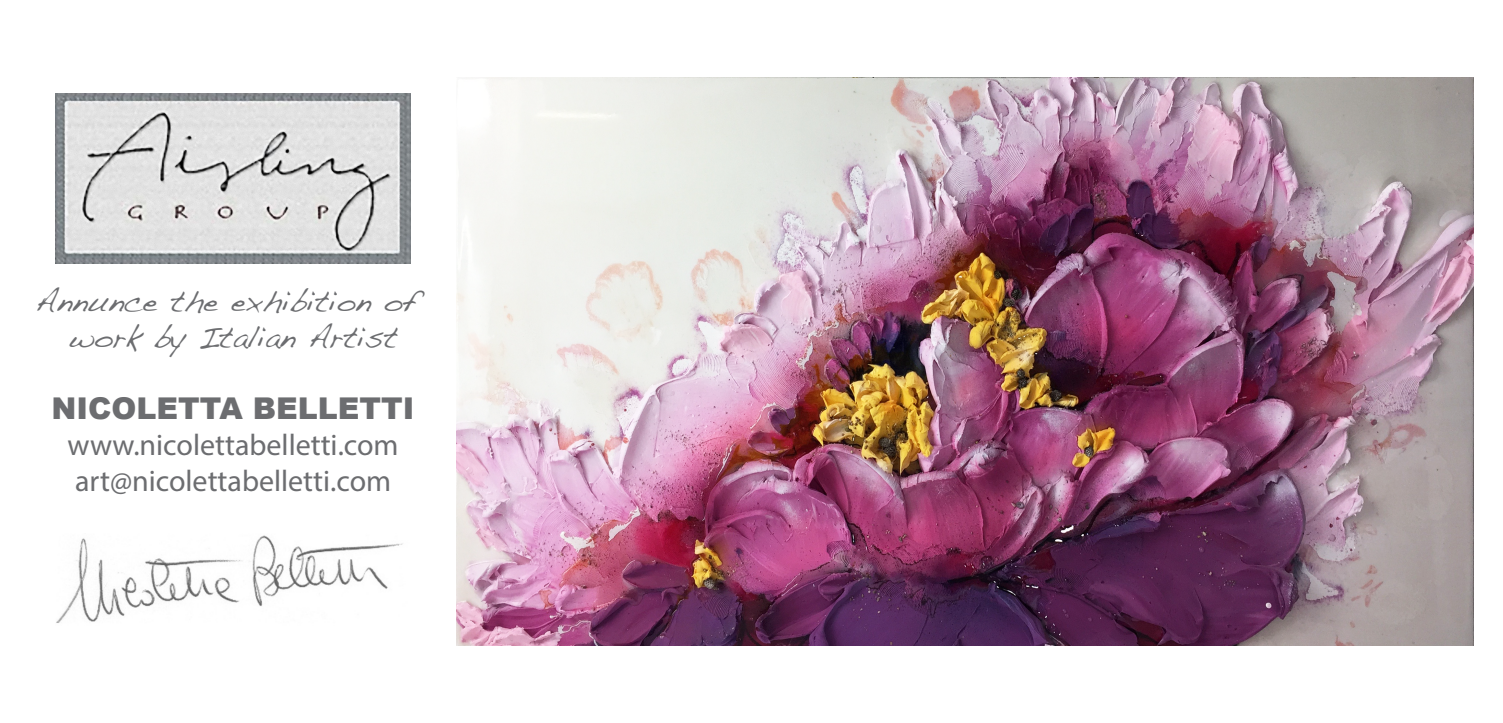
<style>
.page{position:relative;width:1503px;height:723px;background:#fff}
.page>*{position:absolute;margin:0;border:0;box-sizing:border-box;transform-origin:0 0}
.t1{font:30px/36px "Myriad Pro";color:#6c6d70}
.t2{font:30px/36px "Handwriting Dakota";color:#6c6d70;text-align:center}
.t3{font:900 30px "Arial";color:#6c6d70}
</style>
<div class="page">
<img style="left:56px;top:94px;width:354px;height:170px">
<img style="left:56px;top:535px;width:347px;height:88px">
<img style="left:456px;top:78px;width:1017px;height:567px">
<p class="t2" style="left:35px;top:283px;width:385px">Annunce the exhibition of work by Italian Artist</p>
<p class="t3" style="left:52px;top:387px;width:364px">NICOLETTA BELLETTI</p>
<p class="t1" style="left:68px;top:427px;width:332px">www.nicolettabelletti.com art@nicolettabelletti.com</p>
</div>
